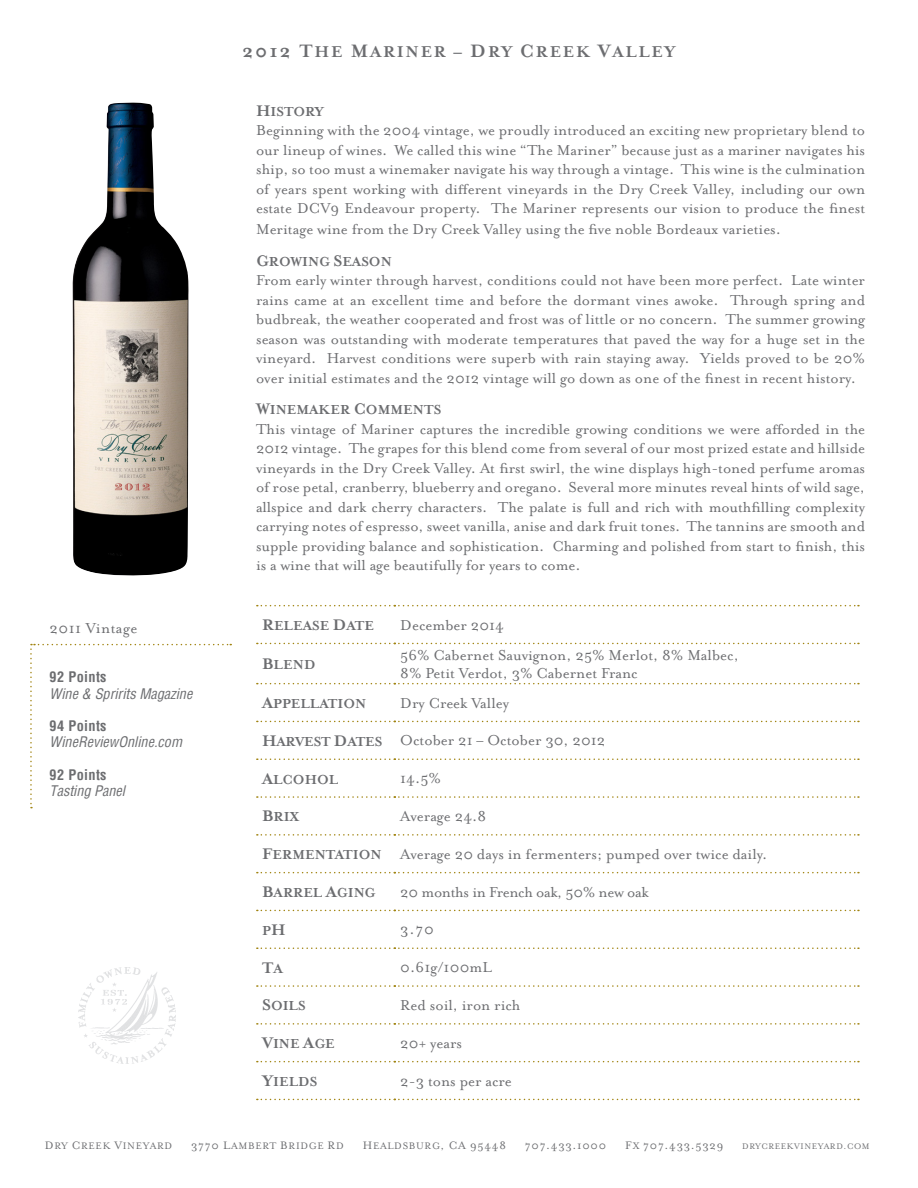
<style>
.page{position:relative;width:918px;height:1188px;background:#fff}
.page>*{position:absolute;margin:0;border:0;box-sizing:border-box;transform-origin:0 0}
.t1{font:700 18px "Mrs Eaves";letter-spacing:.09em;color:#6c6d70}
.t2{font:700 17.7px "Mrs Eaves";color:#6c6d70}
.t3{font:16.5px/19.5px "Mrs Eaves Roman";color:#6c6d70;text-align:justify}
.t4{font:16.5px "Mrs Eaves Roman";letter-spacing:-.02em;color:#6c6d70}
.t5{font:16.5px "Mrs Eaves Roman";letter-spacing:.025em;color:#6c6d70}
.t6{font:700 15px "Mrs Eaves";color:#6c6d70}
.t7{font:italic condensed 14.25px "Helvetica";color:#6c6d70}
.t8{font:700 condensed 14.25px "Helvetica";letter-spacing:.025em;color:#6c6d70}
.t9{font:12.45px "Mrs Eaves Roman";letter-spacing:.06em;color:#6c6d70}
.t10{font:10.95px "Mrs Eaves Roman";letter-spacing:.06em;color:#6c6d70}
.t11{font:9.3px "Mrs Eaves Roman";letter-spacing:.06em;color:#6c6d70}
.s1{font-size:20.7px}
.s2{font-size:17.7px}
.s3{font-size:15px}
.s4{font-size:12.45px}
.s5{font-size:10.95px}
</style>
<div class="page">
<img style="left:73px;top:103px;width:116px;height:473px">
<img style="left:79px;top:968px;width:96px;height:95px">
<svg style="left:257px;top:605px;width:602px;height:1px"></svg>
<svg style="left:257px;top:643px;width:602px;height:1px"></svg>
<svg style="left:257px;top:683px;width:602px;height:1px"></svg>
<svg style="left:257px;top:721px;width:602px;height:1px"></svg>
<svg style="left:257px;top:759px;width:602px;height:1px"></svg>
<svg style="left:257px;top:796px;width:602px;height:2px"></svg>
<svg style="left:257px;top:834px;width:602px;height:2px"></svg>
<svg style="left:257px;top:872px;width:602px;height:1px"></svg>
<svg style="left:257px;top:910px;width:602px;height:1px"></svg>
<svg style="left:257px;top:948px;width:602px;height:1px"></svg>
<svg style="left:257px;top:985px;width:602px;height:2px"></svg>
<svg style="left:257px;top:1023px;width:602px;height:2px"></svg>
<svg style="left:257px;top:1061px;width:602px;height:1px"></svg>
<svg style="left:257px;top:1099px;width:602px;height:1px"></svg>
<svg style="left:30px;top:644px;width:201px;height:164px"></svg>
<p class="t1" style="left:242px;top:41px;width:435px"><span class="s1">2012 T</span>HE <span class="s1">M</span>ARINER – <span class="s1">D</span>RY <span class="s1">C</span>REEK <span class="s1">V</span>ALLEY</p>
<p class="t5" style="left:50px;top:620px;width:89px">2011 Vintage</p>
<p class="t8" style="left:50px;top:668px;width:59px">92 Points</p>
<p class="t7" style="left:50px;top:684px;width:144px">Wine &amp; Spririts Magazine</p>
<p class="t8" style="left:50px;top:716px;width:59px">94 Points</p>
<p class="t7" style="left:50px;top:733px;width:134px">WineReviewOnline.com</p>
<p class="t8" style="left:50px;top:765px;width:59px">92 Points</p>
<p class="t7" style="left:50px;top:782px;width:77px">Tasting Panel</p>
<p class="t6" style="left:256px;top:103px;width:70px"><span class="s2">H</span>ISTORY</p>
<p class="t3" style="left:256px;top:121px;width:611px">Beginning with the 2004 vintage, we proudly introduced an exciting new proprietary blend to our lineup of wines. We called this wine “The Mariner” because just as a mariner navigates his ship, so too must a winemaker navigate his way through a vintage. This wine is the culmination of years spent working with different vineyards in the Dry Creek Valley, including our own estate DCV9 Endeavour property. The Mariner represents our vision to produce the finest</p>
<p class="t3" style="left:256px;top:220px;width:527px">Meritage wine from the Dry Creek Valley using the five noble Bordeaux varieties.</p>
<p class="t6" style="left:256px;top:253px;width:137px"><span class="s2">G</span>ROWING <span class="s2">S</span>EASON</p>
<p class="t3" style="left:256px;top:271px;width:611px">From early winter through harvest, conditions could not have been more perfect. Late winter rains came at an excellent time and before the dormant vines awoke. Through spring and budbreak, the weather cooperated and frost was of little or no concern. The summer growing season was outstanding with moderate temperatures that paved the way for a huge set in the vineyard. Harvest conditions were superb with rain staying away. Yields proved to be 20% over initial estimates and the 2012 vintage will go down as one of the finest in recent history.</p>
<p class="t6" style="left:256px;top:401px;width:187px"><span class="s2">W</span>INEMAKER <span class="s2">C</span>OMMENTS</p>
<p class="t3" style="left:256px;top:419px;width:611px">This vintage of Mariner captures the incredible growing conditions we were afforded in the 2012 vintage. The grapes for this blend come from several of our most prized estate and hillside vineyards in the Dry Creek Valley. At first swirl, the wine displays high-toned perfume aromas of rose petal, cranberry, blueberry and oregano. Several more minutes reveal hints of wild sage, allspice and dark cherry characters. The palate is full and rich with mouthfilling complexity carrying notes of espresso, sweet vanilla, anise and dark fruit tones. The tannins are smooth and supple providing balance and sophistication. Charming and polished from start to finish, this is a wine that will age beautifully for years to come.</p>
<p class="t6" style="left:262px;top:617px;width:114px"><span class="s2">R</span>ELEASE <span class="s2">D</span>ATE</p>
<p class="t3" style="left:400px;top:615px;width:105px">December 2014</p>
<p class="t6" style="left:262px;top:656px;width:55px"><span class="s2">B</span>LEND</p>
<p class="t3" style="left:400px;top:646px;width:340px;line-height:18px">56% Cabernet Sauvignon, 25% Merlot, 8% Malbec,<br>8% Petit Verdot, 3% Cabernet Franc</p>
<p class="t6" style="left:262px;top:695px;width:106px"><span class="s2">A</span>PPELLATION</p>
<p class="t3" style="left:400px;top:693px;width:110px">Dry Creek Valley</p>
<p class="t6" style="left:262px;top:733px;width:122px"><span class="s2">H</span>ARVEST <span class="s2">D</span>ATES</p>
<p class="t3" style="left:400px;top:731px;width:207px">October 21 – October 30, 2012</p>
<p class="t6" style="left:262px;top:770px;width:78px"><span class="s2">A</span>LCOHOL</p>
<p class="t3" style="left:400px;top:769px;width:42px">14.5%</p>
<p class="t6" style="left:262px;top:808px;width:38px"><span class="s2">B</span>RIX</p>
<p class="t3" style="left:400px;top:807px;width:87px">Average 24.8</p>
<p class="t6" style="left:262px;top:846px;width:121px"><span class="s2">F</span>ERMENTATION</p>
<p class="t3" style="left:400px;top:844px;width:369px">Average 20 days in fermenters; pumped over twice daily.</p>
<p class="t6" style="left:262px;top:884px;width:115px"><span class="s2">B</span>ARREL <span class="s2">A</span>GING</p>
<p class="t4" style="left:400px;top:883px;width:250px">20 months in French oak, 50% new oak</p>
<p class="t6" style="left:262px;top:922px;width:25px">P<span class="s2">H</span></p>
<p class="t3" style="left:400px;top:920px;width:35px">3.70</p>
<p class="t2" style="left:262px;top:957px;width:22px">T<span class="s3">A</span></p>
<p class="t3" style="left:400px;top:958px;width:93px">0.61g/100mL</p>
<p class="t6" style="left:262px;top:997px;width:45px"><span class="s2">S</span>OILS</p>
<p class="t3" style="left:400px;top:996px;width:122px">Red soil, iron rich</p>
<p class="t6" style="left:262px;top:1035px;width:74px"><span class="s2">V</span>INE <span class="s2">A</span>GE</p>
<p class="t3" style="left:400px;top:1033px;width:63px">20+ years</p>
<p class="t6" style="left:262px;top:1073px;width:57px"><span class="s2">Y</span>IELDS</p>
<p class="t3" style="left:400px;top:1071px;width:113px">2-3 tons per acre</p>
<p class="t10" style="left:45px;top:1140px;width:129px"><span class="s4">D</span>RY <span class="s4">C</span>REEK <span class="s4">V</span>INEYARD</p>
<p class="t10" style="left:191px;top:1140px;width:154px"><span class="s4">3770 L</span>AMBERT <span class="s4">B</span>RIDGE <span class="s4">R</span>D</p>
<p class="t9" style="left:363px;top:1139px;width:145px">H<span class="s5">EALDSBURG</span>, CA 95448</p>
<p class="t9" style="left:525px;top:1139px;width:83px">707.433.1000</p>
<p class="t9" style="left:625px;top:1139px;width:100px">F<span class="s5">X</span> 707.433.5329</p>
<p class="t11" style="left:742px;top:1141px;width:129px">DRYCREEKVINEYARD.COM</p>
</div>
